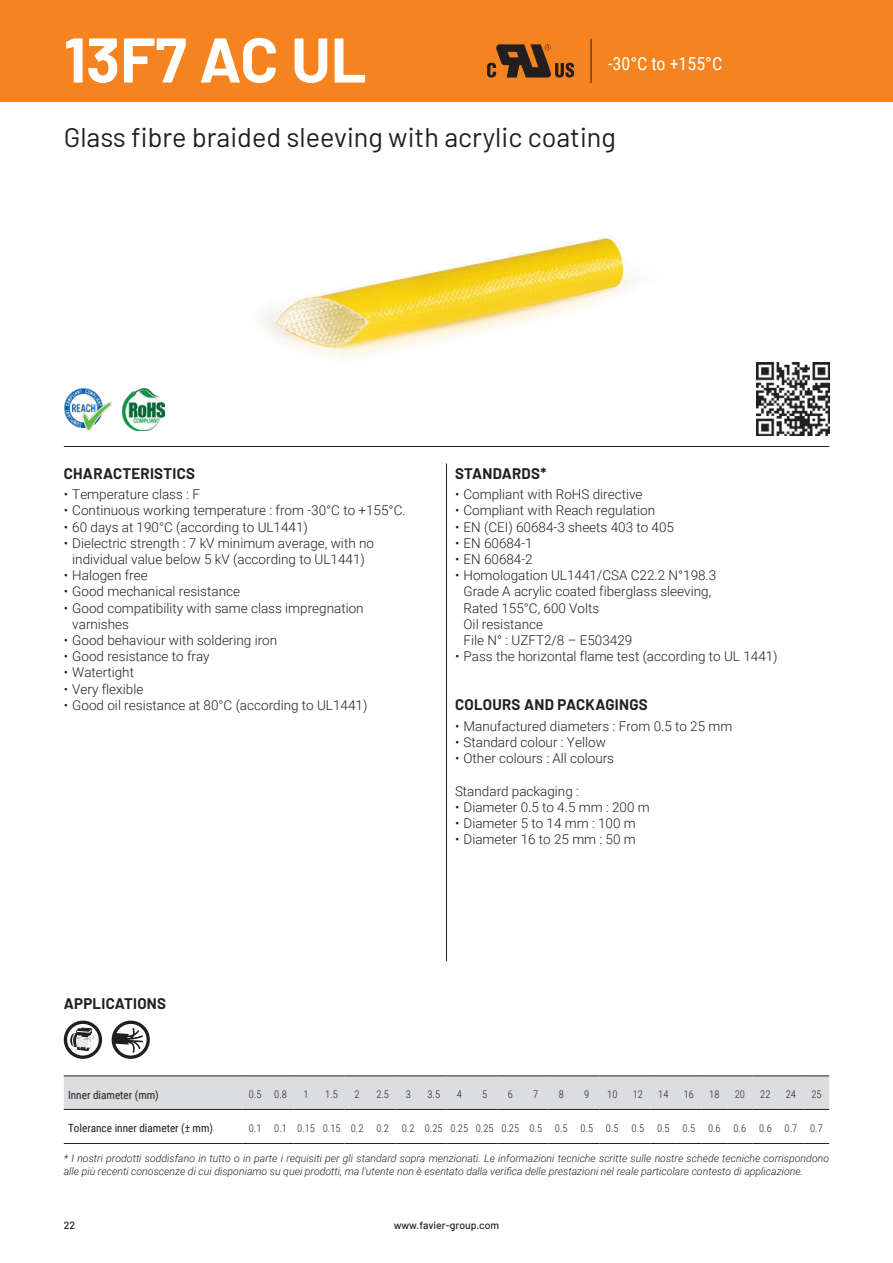
<style>
.page{position:relative;width:893px;height:1263px;background:#fff}
.page>*{position:absolute;margin:0;border:0;box-sizing:border-box;transform-origin:0 0}
.t1{font:700 63px "Barlow";color:#fff}
.t2{font:27px "Barlow";color:#231f20}
.t3{font:18px "Roboto Condensed";color:#fff}
.t4{font:700 15px "Barlow";letter-spacing:.02em;color:#231f20}
.t5{font:300 13.5px/16.2px "Roboto";color:#231f20}
.t6{font:11.25px "Roboto Condensed";color:#231f20}
.t7{font:italic 300 10.5px/12.6px "Roboto";color:#231f20}
.t8{font:10.5px "Roboto Condensed";color:#231f20}
.t9{font:500 10.5px "Barlow";color:#231f20}
</style>
<div class="page">
<div style="left:0;top:0;width:893px;height:102px;background:#f58420"></div>
<hr style="left:591px;top:39px;width:1px;height:44px;background:#231f20">
<hr style="left:64px;top:446px;width:765px;height:1px;background:#231f20">
<hr style="left:446px;top:463px;width:1px;height:498px;background:#231f20">
<svg style="left:487px;top:44px;width:87px;height:34px"></svg>
<img style="left:262px;top:235px;width:567px;height:152px">
<img style="left:64px;top:389px;width:48px;height:41px">
<img style="left:122px;top:389px;width:42px;height:41px">
<svg style="left:64px;top:1075px;width:765px;height:35px;background:#d1d2d4"></svg>
<hr style="left:64px;top:1143px;width:178px;height:1px;background:#231f20">
<svg style="left:242px;top:1143px;width:587px;height:1px"></svg>
<div style="left:64px;top:1020px;width:38px;height:39px;border:3px solid #231f20;border-radius:50%"></div>
<svg style="left:71px;top:1027px;width:23px;height:24px"></svg>
<div style="left:112px;top:1020px;width:38px;height:39px;border:3px solid #231f20;border-radius:50%"></div>
<svg style="left:114px;top:1028px;width:29px;height:25px"></svg>
<img style="left:757px;top:363px;width:72px;height:72px">
<h1 class="t1" style="left:64px;top:24px;width:304px">13F7 AC UL</h1>
<h3 class="t3" style="left:608px;top:56px;width:116px">-30°C to +155°C</h3>
<h2 class="t2" style="left:64px;top:118px;width:554px">Glass fibre braided sleeving with acrylic coating</h2>
<p class="t4" style="left:64px;top:465px;width:133px">CHARACTERISTICS</p>
<p class="t5" style="left:64px;top:487px;width:138px">• Temperature class : F</p>
<p class="t5" style="left:64px;top:503px;width:343px">• Continuous working temperature : from -30°C to +155°C.</p>
<p class="t5" style="left:64px;top:520px;width:246px">• 60 days at 190°C (according to UL1441)</p>
<p class="t5" style="left:64px;top:536px;width:312px;text-align:center">• Dielectric strength : 7 kV minimum average, with no individual value below 5 kV (according to UL1441)</p>
<p class="t5" style="left:64px;top:568px;width:86px">• Halogen free</p>
<p class="t5" style="left:64px;top:584px;width:178px">• Good mechanical resistance</p>
<p class="t5" style="left:72px;top:601px;width:293px;text-indent:-9px">• Good compatibility with same class impregnation varnishes</p>
<p class="t5" style="left:64px;top:633px;width:215px">• Good behaviour with soldering iron</p>
<p class="t5" style="left:64px;top:649px;width:147px">• Good resistance to fray</p>
<p class="t5" style="left:64px;top:665px;width:72px">• Watertight</p>
<p class="t5" style="left:64px;top:682px;width:81px">• Very flexible</p>
<p class="t5" style="left:64px;top:698px;width:305px">• Good oil resistance at 80°C (according to UL1441)</p>
<p class="t4" style="left:455px;top:465px;width:93px">STANDARDS*</p>
<p class="t5" style="left:455px;top:487px;width:189px">• Compliant with RoHS directive</p>
<p class="t5" style="left:455px;top:503px;width:202px">• Compliant with Reach regulation</p>
<p class="t5" style="left:455px;top:520px;width:221px">• EN (CEI) 60684-3 sheets 403 to 405</p>
<p class="t5" style="left:455px;top:536px;width:79px">• EN 60684-1</p>
<p class="t5" style="left:455px;top:552px;width:79px">• EN 60684-2</p>
<p class="t5" style="left:463px;top:568px;width:254px;text-indent:-9px">• Homologation UL1441/CSA C22.2 N°198.3<br>Grade A acrylic coated fiberglass sleeving,<br>Rated 155°C, 600 Volts<br>Oil resistance<br>File N° : UZFT2/8 – E503429</p>
<p class="t5" style="left:455px;top:649px;width:324px">• Pass the horizontal flame test (according to UL 1441)</p>
<p class="t4" style="left:455px;top:696px;width:194px">COLOURS AND PACKAGINGS</p>
<p class="t5" style="left:455px;top:719px;width:279px">• Manufactured diameters : From 0.5 to 25 mm</p>
<p class="t5" style="left:455px;top:735px;width:152px">• Standard colour : Yellow</p>
<p class="t5" style="left:455px;top:751px;width:161px">• Other colours : All colours</p>
<p class="t5" style="left:455px;top:784px;width:125px">Standard packaging :</p>
<p class="t5" style="left:455px;top:800px;width:196px">• Diameter 0.5 to 4.5 mm : 200 m</p>
<p class="t5" style="left:455px;top:816px;width:182px">• Diameter 5 to 14 mm : 100 m</p>
<p class="t5" style="left:455px;top:832px;width:182px">• Diameter 16 to 25 mm : 50 m</p>
<p class="t4" style="left:64px;top:995px;width:104px">APPLICATIONS</p>
<p class="t6" style="left:68px;top:1090px;width:92px">Inner diameter (mm)</p>
<p class="t8" style="left:249px;top:1088px;width:40px">0.5 0.8</p>
<p class="t8" style="left:304px;top:1088px;width:7px">1</p>
<p class="t8" style="left:325px;top:1088px;width:14px">1.5</p>
<p class="t8" style="left:355px;top:1088px;width:7px">2</p>
<p class="t8" style="left:376px;top:1088px;width:14px">2.5</p>
<p class="t8" style="left:406px;top:1088px;width:7px">3</p>
<p class="t8" style="left:427px;top:1088px;width:14px">3.5</p>
<p class="t8" style="left:457px;top:1088px;width:7px">4</p>
<p class="t8" style="left:482px;top:1088px;width:7px">5</p>
<p class="t8" style="left:508px;top:1088px;width:7px">6</p>
<p class="t8" style="left:533px;top:1088px;width:7px">7</p>
<p class="t8" style="left:559px;top:1088px;width:7px">8</p>
<p class="t8" style="left:584px;top:1088px;width:7px">9</p>
<p class="t8" style="left:607px;top:1088px;width:12px">10</p>
<p class="t8" style="left:633px;top:1088px;width:12px">12</p>
<p class="t8" style="left:658px;top:1088px;width:12px">14</p>
<p class="t8" style="left:684px;top:1088px;width:12px">16</p>
<p class="t8" style="left:709px;top:1088px;width:12px">18</p>
<p class="t8" style="left:735px;top:1088px;width:12px">20</p>
<p class="t8" style="left:760px;top:1088px;width:12px">22</p>
<p class="t8" style="left:786px;top:1088px;width:12px">24</p>
<p class="t8" style="left:811px;top:1088px;width:12px">25</p>
<p class="t6" style="left:68px;top:1123px;width:147px">Tolerance inner diameter (± mm)</p>
<p class="t8" style="left:249px;top:1122px;width:575px">0.1 0.1 0.15 0.15 0.2 0.2 0.2 0.25 0.25 0.25 0.25 0.5 0.5 0.5 0.5 0.5 0.5 0.5 0.6 0.6 0.6 0.7 0.7</p>
<p class="t7" style="left:64px;top:1153px;width:767px">* I nostri prodotti soddisfano in tutto o in parte i requisiti per gli standard sopra menzionati. Le informazioni tecniche scritte sulle nostre schede tecniche corrispondono alle più recenti conoscenze di cui disponiamo su quei prodotti, ma l'utente non è esentato dalla verifica delle prestazioni nel reale particolare contesto di applicazione.</p>
<p class="t9" style="left:64px;top:1219px;width:13px">22</p>
<p class="t9" style="left:394px;top:1222px;width:107px">www.favier-group.com</p>
</div>
